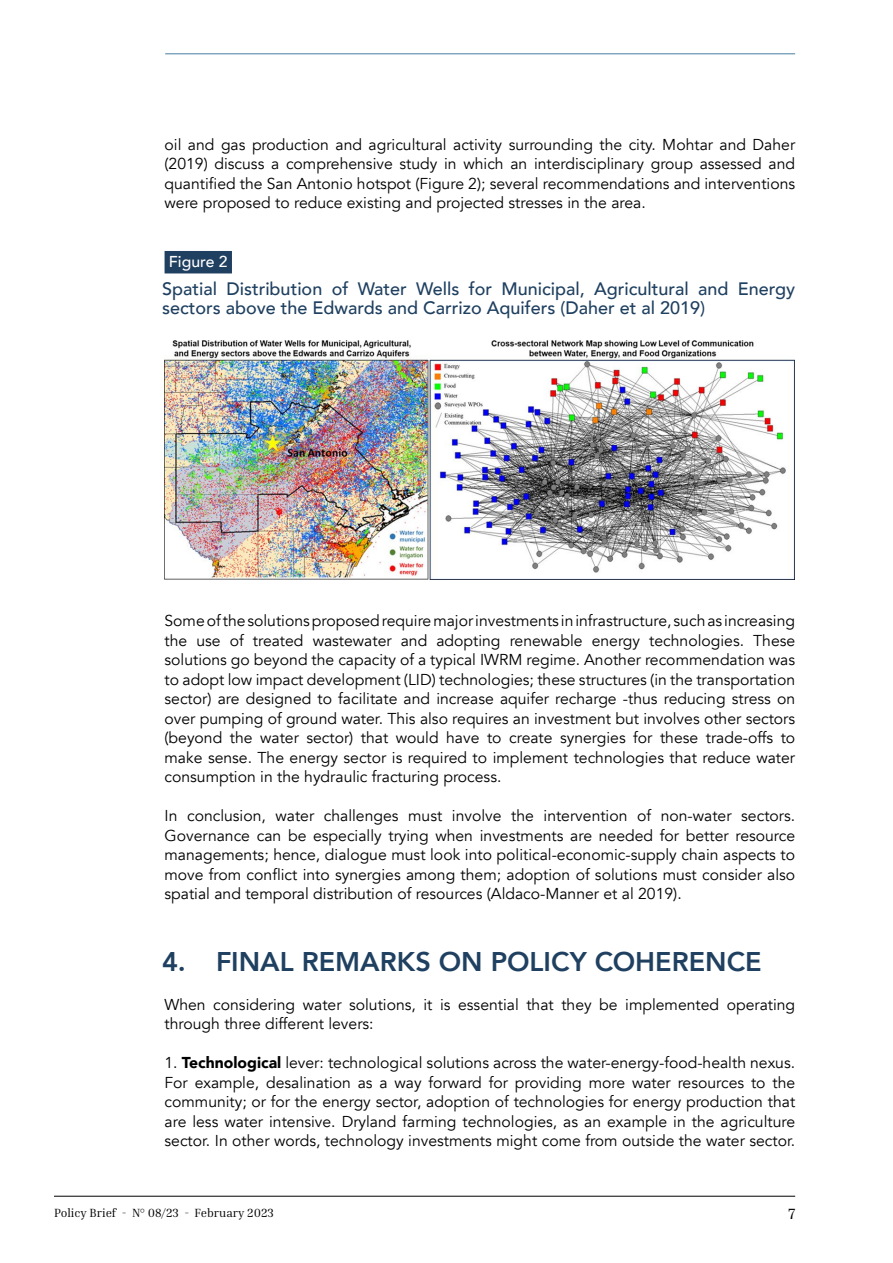
<style>
.page{position:relative;width:893px;height:1263px;background:#fff}
.page>*{position:absolute;margin:0;border:0;box-sizing:border-box;transform-origin:0 0}
.t1{font:800 27px "Avenir";color:#1f4060}
.t2{font:500 18px/19.5px "Avenir";color:#1f4060}
.t3{font:15.75px/19.5px "Avenir";color:#000;text-align:justify}
.t4{font:500 15.75px "Avenir";color:#fff}
.t5{font:15px "Inria Serif";color:#000}
.t6{font:12px "Inria Serif";color:#000}
.s1{font-weight:900}
</style>
<div class="page">
<hr style="left:54px;top:1196px;width:741px;height:1px;background:#000">
<hr style="left:165px;top:54px;width:630px;height:1px;background:#477ea3">
<div style="left:165px;top:251px;width:67px;height:22px;background:#1f4060"></div>
<img style="left:165px;top:340px;width:629px;height:240px">
<p class="t3" style="left:165px;top:135px;width:632px">oil and gas production and agricultural activity surrounding the city. Mohtar and Daher (2019) discuss a comprehensive study in which an interdisciplinary group assessed and quantified the San Antonio hotspot (Figure 2); several recommendations and interventions were proposed to reduce existing and projected stresses in the area.</p>
<p class="t4" style="left:169px;top:248px;width:60px">Figure 2</p>
<p class="t2" style="left:162px;top:278px;width:635px">Spatial Distribution of Water Wells for Municipal, Agricultural and Energy sectors above the Edwards and Carrizo Aquifers (Daher et al 2019)</p>
<p class="t3" style="left:165px;top:611px;width:632px">Some of the solutions proposed require major investments in infrastructure, such as increasing the use of treated wastewater and adopting renewable energy technologies. These solutions go beyond the capacity of a typical IWRM regime. Another recommendation was to adopt low impact development (LID) technologies; these structures (in the transportation sector) are designed to facilitate and increase aquifer recharge -thus reducing stress on over pumping of ground water. This also requires an investment but involves other sectors (beyond the water sector) that would have to create synergies for these trade-offs to make sense. The energy sector is required to implement technologies that reduce water consumption in the hydraulic fracturing process.</p>
<p class="t3" style="left:165px;top:806px;width:632px">In conclusion, water challenges must involve the intervention of non-water sectors.<br>Governance can be especially trying when investments are needed for better resource managements; hence, dialogue must look into political-economic-supply chain aspects to move from conflict into synergies among them; adoption of solutions must consider also spatial and temporal distribution of resources (Aldaco-Manner et al 2019).</p>
<h1 class="t1" style="left:162px;top:940px;width:601px">4. FINAL REMARKS ON POLICY COHERENCE</h1>
<p class="t3" style="left:165px;top:995px;width:632px">When considering water solutions, it is essential that they be implemented operating through three different levers:</p>
<p class="t3" style="left:165px;top:1053px;width:632px">1. <span class="s1">Technological</span> lever: technological solutions across the water-energy-food-health nexus.<br>For example, desalination as a way forward for providing more water resources to the community; or for the energy sector, adoption of technologies for energy production that are less water intensive. Dryland farming technologies, as an example in the agriculture sector. In other words, technology investments might come from outside the water sector.</p>
<p class="t6" style="left:54px;top:1205px;width:221px">Policy Brief - N° 08/23 - February 2023</p>
<p class="t5" style="left:788px;top:1204px;width:8px">7</p>
</div>
